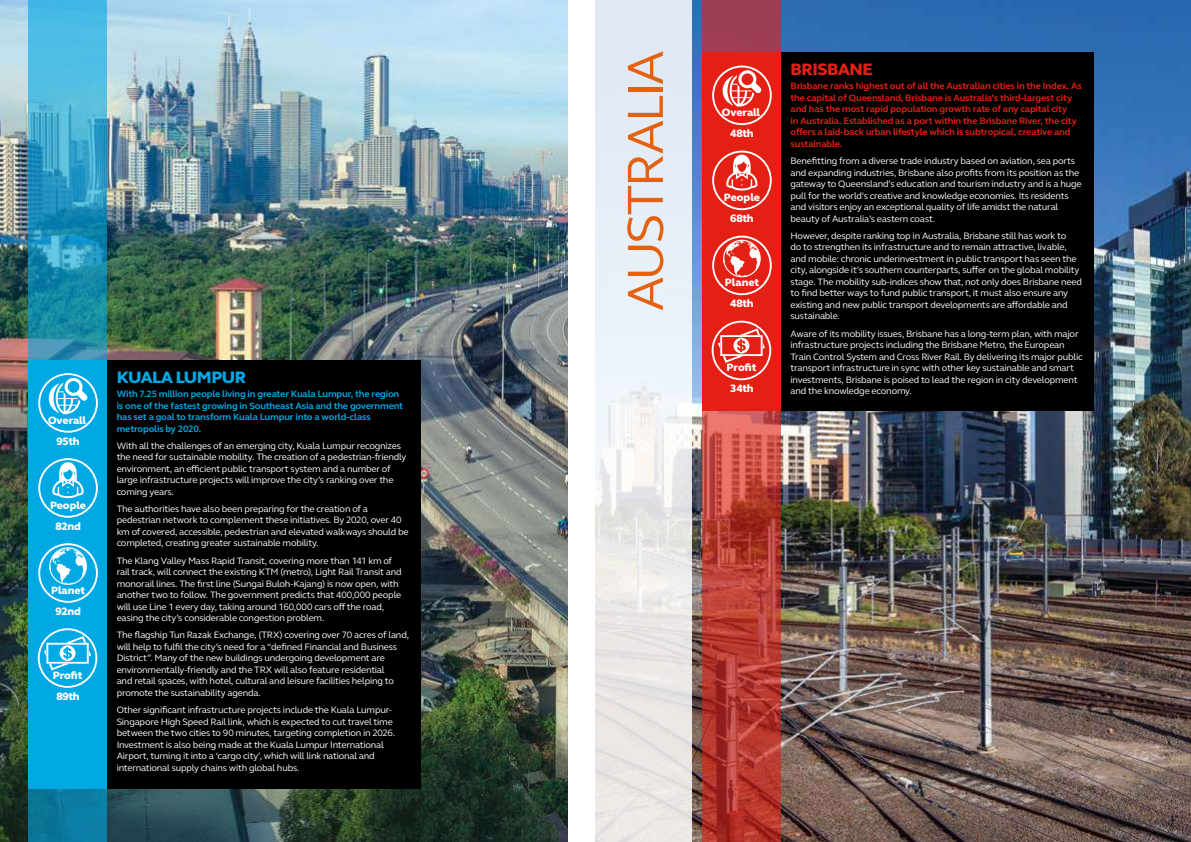
<style>
.page{position:relative;width:1191px;height:842px;background:#fff}
.page>*{position:absolute;margin:0;border:0;box-sizing:border-box;transform-origin:0 0}
.t1{font:52px "FS Elliot Pro";letter-spacing:-.05em;color:#e3610f}
.t2{font:800 17px "FS Elliot Pro";letter-spacing:-.025em;color:#00a8e4}
.t3{font:800 17px "FS Elliot Pro";letter-spacing:-.025em;color:#e41f13}
.t4{font:800 11px "FS Elliot Pro";letter-spacing:-.025em;color:#fff}
.t5{font:800 10.9px "FS Elliot Pro";color:#fff}
.t6{font:9.5px/11.5px "FS Elliot Pro";letter-spacing:-.02em;color:#fff}
.t7{font:700 9.5px/11.5px "FS Elliot Pro";letter-spacing:-.015em;color:#e41f13}
.t8{font:700 9.5px/11.5px "FS Elliot Pro";letter-spacing:-.015em;color:#00a8e4}
</style>
<div class="page">
<img style="left:0;top:0;width:567px;height:842px">
<img style="left:692px;top:0;width:499px;height:842px">
<svg style="left:595px;top:0;width:97px;height:842px;fill:#e8ebf3"></svg>
<svg style="left:28px;top:0;width:79px;height:842px"></svg>
<div style="left:107px;top:360px;width:313px;height:428px;background:#000"></div>
<div style="left:28px;top:360px;width:79px;height:428px;background:#00a8e4"></div>
<svg style="left:38px;top:373px;width:60px;height:60px"></svg>
<svg style="left:38px;top:458px;width:60px;height:60px"></svg>
<svg style="left:38px;top:543px;width:60px;height:60px"></svg>
<svg style="left:38px;top:628px;width:59px;height:60px"></svg>
<svg style="left:702px;top:0;width:78px;height:842px"></svg>
<div style="left:780px;top:52px;width:314px;height:359px;background:#000"></div>
<div style="left:702px;top:52px;width:78px;height:359px;background:#e41f13"></div>
<svg style="left:712px;top:66px;width:59px;height:59px"></svg>
<svg style="left:712px;top:151px;width:59px;height:59px"></svg>
<svg style="left:712px;top:236px;width:59px;height:59px"></svg>
<svg style="left:711px;top:321px;width:60px;height:59px"></svg>
<p class="t5" style="left:48px;top:412px;width:40px">Overall</p>
<p class="t4" style="left:56px;top:434px;width:25px">95th</p>
<p class="t5" style="left:50px;top:497px;width:38px">People</p>
<p class="t4" style="left:55px;top:519px;width:27px">82nd</p>
<p class="t5" style="left:51px;top:583px;width:36px">Planet</p>
<p class="t4" style="left:55px;top:604px;width:27px">92nd</p>
<p class="t5" style="left:53px;top:668px;width:31px">Profit</p>
<p class="t4" style="left:56px;top:689px;width:25px">89th</p>
<h2 class="t2" style="left:117px;top:366px;width:131px">KUALA LUMPUR</h2>
<p class="t8" style="left:117px;top:388px;width:288px">With 7.25 million people living in greater Kuala Lumpur, the region is one of the fastest growing in Southeast Asia and the government has set a goal to transform Kuala Lumpur into a world-class metropolis by 2020.</p>
<p class="t6" style="left:117px;top:439px;width:291px">With all the challenges of an emerging city, Kuala Lumpur recognizes the need for sustainable mobility. The creation of a pedestrian-friendly environment, an efficient public transport system and a number of large infrastructure projects will improve the city’s ranking over the coming years.</p>
<p class="t6" style="left:117px;top:503px;width:293px">The authorities have also been preparing for the creation of a pedestrian network to complement these initiatives. By 2020, over 40 km of covered, accessible, pedestrian and elevated walkways should be completed, creating greater sustainable mobility.</p>
<p class="t6" style="left:117px;top:554px;width:286px">The Klang Valley Mass Rapid Transit, covering more than 141 km of rail track, will connect the existing KTM (metro), Light Rail Transit and monorail lines. The first line (Sungai Buloh-Kajang) is now open, with another two to follow. The government predicts that 400,000 people will use Line 1 every day, taking around 160,000 cars off the road, easing the city’s considerable congestion problem.</p>
<p class="t6" style="left:117px;top:629px;width:294px">The flagship Tun Razak Exchange, (TRX) covering over 70 acres of land, will help to fulfil the city’s need for a “defined Financial and Business District”. Many of the new buildings undergoing development are environmentally-friendly and the TRX will also feature residential<br>and retail spaces, with hotel, cultural and leisure facilities helping to promote the sustainability agenda.</p>
<p class="t6" style="left:117px;top:704px;width:280px">Other significant infrastructure projects include the Kuala Lumpur-Singapore High Speed Rail link, which is expected to cut travel time between the two cities to 90 minutes, targeting completion in 2026.<br>Investment is also being made at the Kuala Lumpur International Airport, turning it into a ‘cargo city’, which will link national and international supply chains with global hubs.</p>
<h1 class="t1" style="left:610px;top:311px;width:262px;rotate:-90deg">AUSTRALIA</h1>
<p class="t5" style="left:722px;top:105px;width:40px">Overall</p>
<p class="t4" style="left:730px;top:126px;width:25px">48th</p>
<p class="t5" style="left:724px;top:190px;width:38px">People</p>
<p class="t4" style="left:730px;top:211px;width:25px">68th</p>
<p class="t5" style="left:725px;top:275px;width:36px">Planet</p>
<p class="t4" style="left:730px;top:296px;width:25px">48th</p>
<p class="t5" style="left:726px;top:360px;width:31px">Profit</p>
<p class="t4" style="left:730px;top:381px;width:25px">34th</p>
<h2 class="t3" style="left:790px;top:58px;width:84px">BRISBANE</h2>
<p class="t7" style="left:790px;top:80px;width:293px">Brisbane ranks highest out of all the Australian cities in the Index. As the capital of Queensland, Brisbane is Australia’s third-largest city and has the most rapid population growth rate of any capital city<br>in Australia. Established as a port within the Brisbane River, the city offers a laid-back urban lifestyle which is subtropical, creative and sustainable.</p>
<p class="t6" style="left:790px;top:155px;width:293px">Benefitting from a diverse trade industry based on aviation, sea ports and expanding industries, Brisbane also profits from its position as the gateway to Queensland’s education and tourism industry and is a huge pull for the world’s creative and knowledge economies. Its residents and visitors enjoy an exceptional quality of life amidst the natural beauty of Australia’s eastern coast.</p>
<p class="t6" style="left:790px;top:230px;width:293px">However, despite ranking top in Australia, Brisbane still has work to<br>do to strengthen its infrastructure and to remain attractive, livable, and mobile: chronic underinvestment in public transport has seen the city, alongside it’s southern counterparts, suffer on the global mobility stage. The mobility sub-indices show that, not only does Brisbane need to find better ways to fund public transport, it must also ensure any existing and new public transport developments are affordable and sustainable.</p>
<p class="t6" style="left:790px;top:327px;width:294px">Aware of its mobility issues, Brisbane has a long-term plan, with major infrastructure projects including the Brisbane Metro, the European Train Control System and Cross River Rail. By delivering its major public transport infrastructure in sync with other key sustainable and smart investments, Brisbane is poised to lead the region in city development and the knowledge economy.</p>
</div>
